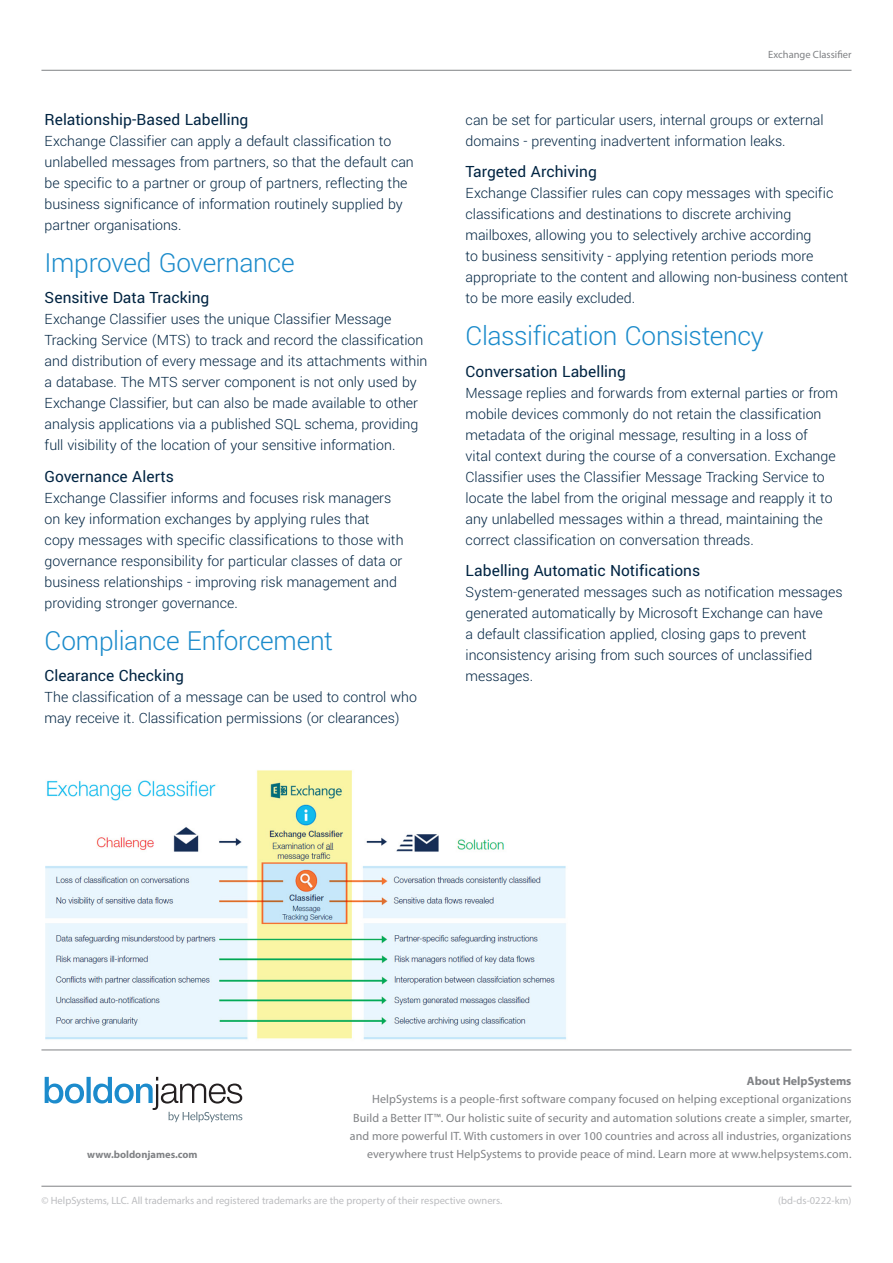
<style>
.page{position:relative;width:893px;height:1263px;background:#fff}
.page>*{position:absolute;margin:0;border:0;box-sizing:border-box;transform-origin:0 0}
.Section_Heading{font:300 29.25px "Yantramanav";letter-spacing:-.01em;color:#1b8bcb}
.Sub_Heading{font:17.25px "Yantramanav";color:#002442}
.Body_Copy{font:300 15.75px/21px "Yantramanav";letter-spacing:-.005em;color:#002442}
.t1{font:12px/18px "Myriad Pro";letter-spacing:.01em;color:#808285;text-align:justify}
.t2{font:700 12px "Myriad Pro";color:#808285}
.t3{font:10.5px "Myriad Pro";color:#bcbdc0}
.t4{font:700 10.5px "Myriad Pro";color:#808285}
.t5{font:10.5px "Myriad Pro";color:#808285}
</style>
<div class="page">
<hr style="left:41px;top:1186px;width:810px;height:1px;background:#808285">
<hr style="left:41px;top:1049px;width:810px;height:1px;background:#808285">
<svg style="left:45px;top:1077px;width:197px;height:45px"></svg>
<hr style="left:41px;top:70px;width:810px;height:1px;background:#808285">
<img style="left:45px;top:770px;width:521px;height:270px">
<p class="Sub_Heading" style="left:45px;top:108px;width:205px">Relationship-Based Labelling</p>
<p class="Body_Copy" style="left:45px;top:130px;width:371px">Exchange Classifier can apply a default classification to unlabelled messages from partners, so that the default can be specific to a partner or group of partners, reflecting the business significance of information routinely supplied by partner organisations.</p>
<p class="Section_Heading" style="left:45px;top:245px;width:251px">Improved Governance</p>
<p class="Sub_Heading" style="left:45px;top:287px;width:166px">Sensitive Data Tracking</p>
<p class="Body_Copy" style="left:45px;top:309px;width:384px">Exchange Classifier uses the unique Classifier Message Tracking Service (MTS) to track and record the classification and distribution of every message and its attachments within a database. The MTS server component is not only used by Exchange Classifier, but can also be made available to other analysis applications via a published SQL schema, providing full visibility of the location of your sensitive information.</p>
<p class="Sub_Heading" style="left:45px;top:465px;width:131px">Governance Alerts</p>
<p class="Body_Copy" style="left:45px;top:487px;width:360px">Exchange Classifier informs and focuses risk managers on key information exchanges by applying rules that<br>copy messages with specific classifications to those with governance responsibility for particular classes of data or business relationships - improving risk management and providing stronger governance.</p>
<p class="Section_Heading" style="left:45px;top:623px;width:290px">Compliance Enforcement</p>
<p class="Sub_Heading" style="left:45px;top:665px;width:141px">Clearance Checking</p>
<p class="Body_Copy" style="left:45px;top:687px;width:374px">The classification of a message can be used to control who may receive it. Classification permissions (or clearances)</p>
<p class="t5" style="left:768px;top:48px;width:85px">Exchange Classifier</p>
<p class="Body_Copy" style="left:466px;top:109px;width:359px">can be set for particular users, internal groups or external domains - preventing inadvertent information leaks.</p>
<p class="Sub_Heading" style="left:466px;top:161px;width:133px">Targeted Archiving</p>
<p class="Body_Copy" style="left:466px;top:183px;width:384px">Exchange Classifier rules can copy messages with specific classifications and destinations to discrete archiving mailboxes, allowing you to selectively archive according<br>to business sensitivity - applying retention periods more appropriate to the content and allowing non-business content to be more easily excluded.</p>
<p class="Section_Heading" style="left:466px;top:318px;width:300px">Classification Consistency</p>
<p class="Sub_Heading" style="left:466px;top:360px;width:162px">Conversation Labelling</p>
<p class="Body_Copy" style="left:466px;top:382px;width:374px">Message replies and forwards from external parties or from mobile devices commonly do not retain the classification metadata of the original message, resulting in a loss of<br>vital context during the course of a conversation. Exchange Classifier uses the Classifier Message Tracking Service to locate the label from the original message and reapply it to any unlabelled messages within a thread, maintaining the correct classification on conversation threads.</p>
<p class="Sub_Heading" style="left:466px;top:560px;width:236px">Labelling Automatic Notifications</p>
<p class="Body_Copy" style="left:466px;top:582px;width:378px">System-generated messages such as notification messages generated automatically by Microsoft Exchange can have<br>a default classification applied, closing gaps to prevent inconsistency arising from such sources of unclassified messages.</p>
<p class="t2" style="left:747px;top:1073px;width:106px">About HelpSystems</p>
<p class="t1" style="left:350px;top:1090px;width:503px;text-indent:22px">HelpSystems is a people-first software company focused on helping exceptional organizations Build a Better IT™. Our holistic suite of security and automation solutions create a simpler, smarter, and more powerful IT. With customers in over 100 countries and across all industries, organizations</p>
<p class="t4" style="left:87px;top:1147px;width:112px">www.boldonjames.com</p>
<p class="t1" style="left:367px;top:1144px;width:486px">everywhere trust HelpSystems to provide peace of mind. Learn more at www.helpsystems.com.</p>
<p class="t3" style="left:41px;top:1194px;width:462px">© HelpSystems, LLC. All trademarks and registered trademarks are the property of their respective owners.</p>
<p class="t3" style="left:778px;top:1194px;width:75px">(bd-ds-0222-km)</p>
</div>
